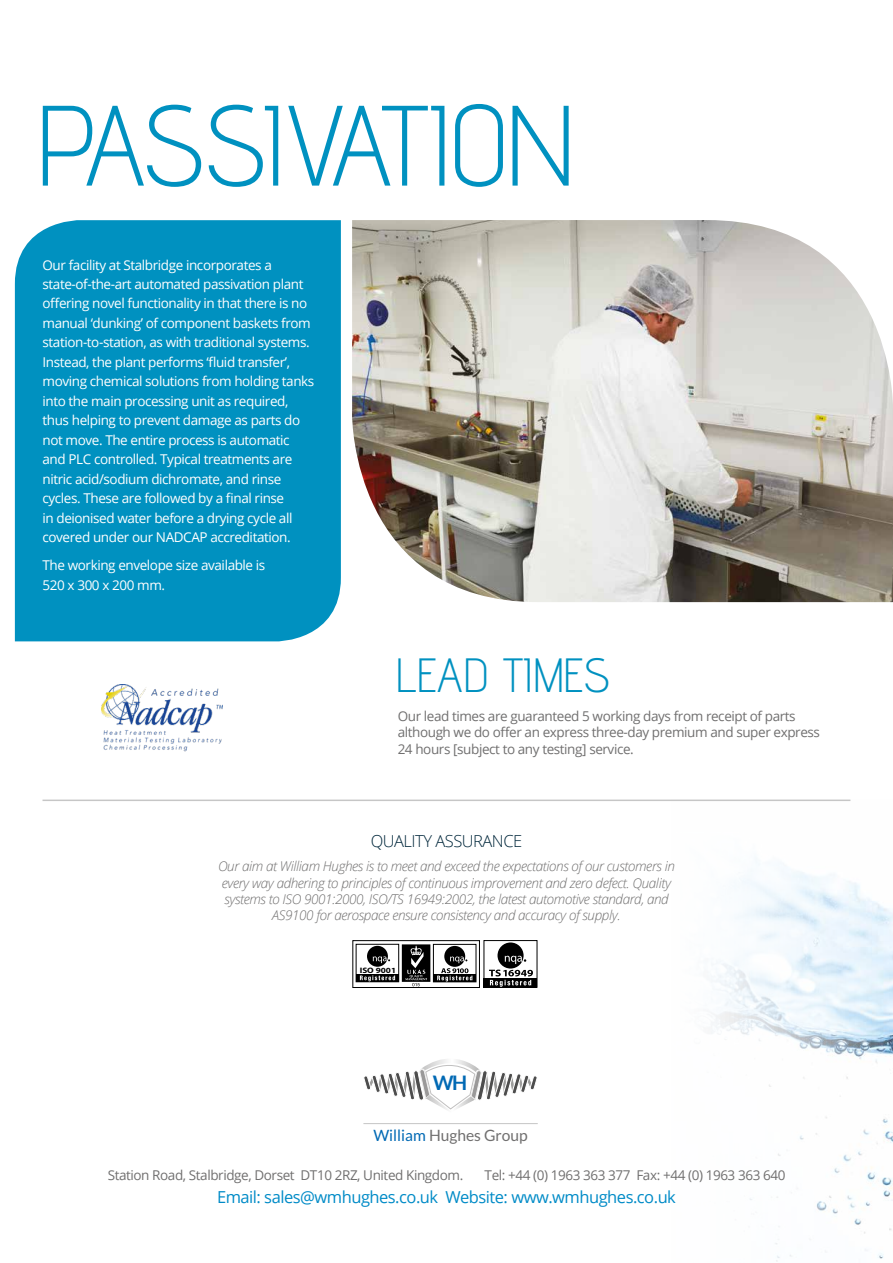
<style>
.page{position:relative;width:893px;height:1263px;background:#fff}
.page>*{position:absolute;margin:0;border:0;box-sizing:border-box;transform-origin:0 0}
.t1{font:300 114px "Advent Pro";letter-spacing:-.05em;color:#0091c0}
.t2{font:300 48px "Advent Pro";color:#0091c0}
.t3{font:31.95px "Lato";color:#706f6f}
.t4{font:700 19.95px "Lato";color:#0069b4}
.t5{font:16.5px "Open Sans";letter-spacing:-.03em;color:#008bc7}
.t6{font:300 16.5px "Open Sans";letter-spacing:-.03em;color:#00273b}
.t7{font:15.6px "Lato";color:#706f6f}
.t8{font:13.5px/19.5px "Open Sans";letter-spacing:-.03em;color:#fff}
.t9{font:italic 300 13.5px/16.2px "Open Sans";letter-spacing:-.03em;color:#706f6f;text-align:center}
.t10{font:13.5px/16.2px "Open Sans";letter-spacing:-.03em;color:#706f6f}
.t11{font:700 7.95px "Myriad";color:#000;scale:1.16 1}
.s1{color:#0069b4}
</style>
<div class="page">
<img style="left:711px;top:799px;width:182px;height:463px">
<div style="left:15px;top:220px;width:326px;height:421px;background:#0091c0"></div>
<svg style="left:402px;top:944px;width:28px;height:42px"></svg>
<div style="left:352px;top:940px;width:128px;height:48px;border:1px solid #000"></div>
<svg style="left:358px;top:974px;width:39px;height:6px"></svg>
<div style="left:356px;top:944px;width:43px;height:38px;border:1px solid #000"></div>
<svg style="left:360px;top:975px;width:35px;height:6px"></svg>
<div style="left:367px;top:946px;width:21px;height:21px;background:#000;border-radius:50%"></div>
<svg style="left:373px;top:956px;width:17px;height:7px"></svg>
<svg style="left:435px;top:974px;width:39px;height:6px"></svg>
<div style="left:433px;top:944px;width:43px;height:38px;border:1px solid #000"></div>
<div style="left:444px;top:946px;width:21px;height:21px;background:#000;border-radius:50%"></div>
<svg style="left:437px;top:956px;width:35px;height:25px"></svg>
<div style="left:484px;top:978px;width:53px;height:9px;background:#000"></div>
<div style="left:484px;top:940px;width:53px;height:47px;border:1px solid #000"></div>
<div style="left:497px;top:942px;width:27px;height:26px;background:#000;border-radius:50%"></div>
<svg style="left:489px;top:956px;width:44px;height:31px"></svg>
<hr style="left:363px;top:1123px;width:175px;height:1px;background:#c6c6c6">
<svg style="left:364px;top:1059px;width:173px;height:51px"></svg>
<img style="left:352px;top:220px;width:541px;height:382px">
<hr style="left:43px;top:799px;width:807px;height:2px;background:#c6c6c6">
<img style="left:101px;top:685px;width:121px;height:66px">
<h1 class="t1" style="left:34px;top:76px;width:545px">PASSIVATION</h1>
<p class="t8" style="left:43px;top:254px;width:273px">Our facility at Stalbridge incorporates a state-of-the-art automated passivation plant offering novel functionality in that there is no manual ‘dunking’ of component baskets from station-to-station, as with traditional systems.<br>Instead, the plant performs ‘fluid transfer’, moving chemical solutions from holding tanks into the main processing unit as required, thus helping to prevent damage as parts do not move. The entire process is automatic and PLC controlled. Typical treatments are nitric acid/sodium dichromate, and rinse cycles. These are followed by a final rinse<br>in deionised water before a drying cycle all covered under our NADCAP accreditation.</p>
<p class="t8" style="left:43px;top:555px;width:224px">The working envelope size available is<br>520 x 300 x 200 mm.</p>
<h2 class="t2" style="left:395px;top:646px;width:218px">LEAD TIMES</h2>
<p class="t10" style="left:398px;top:708px;width:424px">Our lead times are guaranteed 5 working days from receipt of parts although we do offer an express three-day premium and super express<br>24 hours [subject to any testing] service.</p>
<p class="t6" style="left:371px;top:829px;width:153px">QUALITY ASSURANCE</p>
<p class="t9" style="left:218px;top:858px;width:458px">Our aim at William Hughes is to meet and exceed the expectations of our customers in every way adhering to principles of continuous improvement and zero defect. Quality systems to ISO 9001:2000, ISO/TS 16949:2002, the latest automotive standard, and AS9100 for aerospace ensure consistency and accuracy of supply.</p>
<p class="t11" style="left:360px;top:966px;width:33px">ISO 9001</p>
<h3 class="t4" style="left:433px;top:1071px;width:36px">WH</h3>
<p class="t7" style="left:373px;top:1126px;width:156px"><span class="s1">William</span> Hughes Group</p>
<h3 class="t3" style="left:293px;top:1144px;width:317px"><span class="s1">William</span> Hughes Group</h3>
<p class="t10" style="left:108px;top:1166px;width:357px">Station Road, Stalbridge, Dorset DT10 2RZ, United Kingdom.</p>
<p class="t10" style="left:485px;top:1166px;width:302px">Tel: +44 (0) 1963 363 377 Fax: +44 (0) 1963 363 640</p>
<p class="t5" style="left:217px;top:1186px;width:460px">Email: sales@wmhughes.co.uk Website: www.wmhughes.co.uk</p>
</div>
